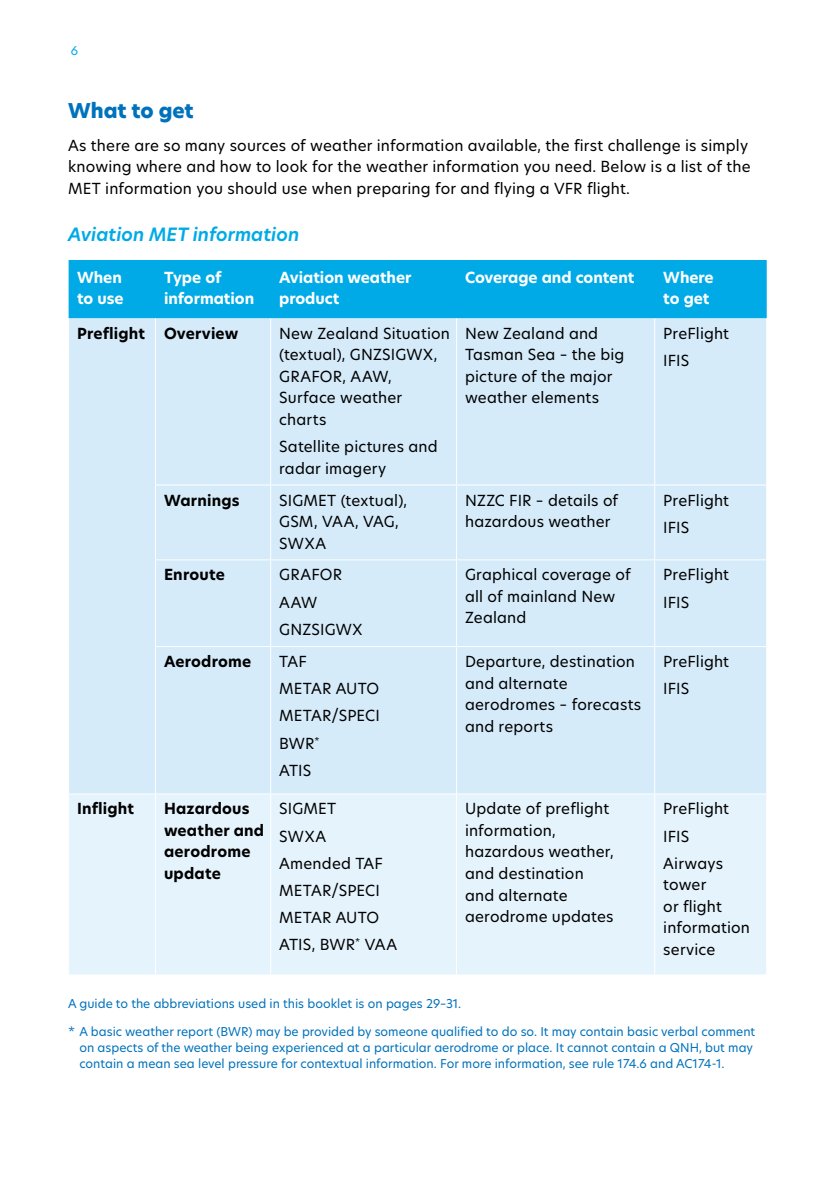
<style>
.page{position:relative;width:840px;height:1191px;background:#fff}
.page>*{position:absolute;margin:0;border:0;box-sizing:border-box;transform-origin:0 0}
.H2_Blue{font:800 20px "New Hero";color:#0072bc}
.H3_Blue{font:italic 600 18px "New Hero";color:#00aae7}
.Body{font:15px/21.6px "New Hero";letter-spacing:.01em;color:#000}
.Body-2{font:700 15px/21.6px "New Hero";letter-spacing:.015em;color:#000}
.Body_White{font:700 15px/21px "New Hero";letter-spacing:-.005em;color:#fff}
.Captions{font:12px/16px "New Hero";color:#0072bc}
.Folio_Blue{font:12px "New Hero";color:#00aae7}
</style>
<div class="page">
<div style="left:69px;top:260px;width:697px;height:58px;background:#00aae7"></div>
<div style="left:69px;top:318px;width:696px;height:475px;background:#d5ebfa"></div>
<div style="left:69px;top:794px;width:696px;height:180px;background:#e5f3fc"></div>
<hr style="left:155px;top:318px;width:1px;height:166px;background:#fff">
<hr style="left:270px;top:318px;width:1px;height:166px;background:#fff">
<hr style="left:456px;top:318px;width:1px;height:166px;background:#fff">
<hr style="left:654px;top:318px;width:1px;height:166px;background:#fff">
<hr style="left:155px;top:484px;width:115px;height:1px;background:#fff">
<hr style="left:155px;top:485px;width:1px;height:74px;background:#fff">
<hr style="left:270px;top:484px;width:186px;height:1px;background:#fff">
<hr style="left:270px;top:485px;width:1px;height:74px;background:#fff">
<hr style="left:456px;top:484px;width:198px;height:1px;background:#fff">
<hr style="left:456px;top:485px;width:1px;height:74px;background:#fff">
<hr style="left:654px;top:484px;width:112px;height:1px;background:#fff">
<hr style="left:654px;top:485px;width:1px;height:74px;background:#fff">
<hr style="left:155px;top:559px;width:115px;height:1px;background:#fff">
<hr style="left:155px;top:560px;width:1px;height:86px;background:#fff">
<hr style="left:270px;top:559px;width:186px;height:1px;background:#fff">
<hr style="left:270px;top:560px;width:1px;height:86px;background:#fff">
<hr style="left:456px;top:559px;width:198px;height:1px;background:#fff">
<hr style="left:456px;top:560px;width:1px;height:86px;background:#fff">
<hr style="left:654px;top:559px;width:112px;height:1px;background:#fff">
<hr style="left:654px;top:560px;width:1px;height:86px;background:#fff">
<hr style="left:155px;top:646px;width:115px;height:1px;background:#fff">
<hr style="left:155px;top:647px;width:1px;height:146px;background:#fff">
<hr style="left:270px;top:646px;width:186px;height:1px;background:#fff">
<hr style="left:270px;top:647px;width:1px;height:146px;background:#fff">
<hr style="left:456px;top:646px;width:198px;height:1px;background:#fff">
<hr style="left:456px;top:647px;width:1px;height:146px;background:#fff">
<hr style="left:654px;top:646px;width:112px;height:1px;background:#fff">
<hr style="left:654px;top:647px;width:1px;height:146px;background:#fff">
<hr style="left:155px;top:794px;width:1px;height:180px;background:#fff">
<hr style="left:270px;top:794px;width:1px;height:180px;background:#fff">
<hr style="left:456px;top:794px;width:1px;height:180px;background:#fff">
<hr style="left:654px;top:794px;width:1px;height:180px;background:#fff">
<p class="Folio_Blue" style="left:71px;top:42px;width:9px">6</p>
<p class="H2_Blue" style="left:68px;top:97px;width:127px">What to get</p>
<p class="Body" style="left:68px;top:134px;width:683px">As there are so many sources of weather information available, the first challenge is simply knowing where and how to look for the weather information you need. Below is a list of the<br>MET information you should use when preparing for and flying a VFR flight.</p>
<p class="H3_Blue" style="left:68px;top:222px;width:232px">Aviation MET information</p>
<p class="Body_White" style="left:77px;top:267px;width:48px">When to use</p>
<p class="Body_White" style="left:164px;top:267px;width:92px">Type of information</p>
<p class="Body_White" style="left:279px;top:267px;width:134px">Aviation weather product</p>
<p class="Body_White" style="left:465px;top:267px;width:171px">Coverage and content</p>
<p class="Body_White" style="left:663px;top:267px;width:52px">Where to get</p>
<p class="Body-2" style="left:77px;top:323px;width:69px">Preflight</p>
<p class="Body-2" style="left:164px;top:323px;width:76px">Overview</p>
<p class="Body" style="left:279px;top:322px;width:172px">New Zealand Situation (textual), GNZSIGWX,<br>GRAFOR, AAW,<br>Surface weather charts</p>
<p class="Body" style="left:279px;top:435px;width:160px">Satellite pictures and radar imagery</p>
<p class="Body" style="left:465px;top:322px;width:161px">New Zealand and<br>Tasman Sea – the big picture of the major weather elements</p>
<p class="Body" style="left:663px;top:322px;width:67px">PreFlight</p>
<p class="Body" style="left:663px;top:349px;width:28px">IFIS</p>
<p class="Body-2" style="left:164px;top:489px;width:77px">Warnings</p>
<p class="Body" style="left:279px;top:489px;width:129px">SIGMET (textual),<br>GSM, VAA, VAG,<br>SWXA</p>
<p class="Body" style="left:465px;top:489px;width:155px">NZZC FIR – details of hazardous weather</p>
<p class="Body" style="left:663px;top:489px;width:67px">PreFlight</p>
<p class="Body" style="left:663px;top:516px;width:28px">IFIS</p>
<p class="Body-2" style="left:164px;top:564px;width:62px">Enroute</p>
<p class="Body" style="left:279px;top:564px;width:64px">GRAFOR</p>
<p class="Body" style="left:279px;top:591px;width:39px">AAW</p>
<p class="Body" style="left:279px;top:618px;width:85px">GNZSIGWX</p>
<p class="Body-2" style="left:164px;top:651px;width:89px">Aerodrome</p>
<p class="Body" style="left:279px;top:650px;width:29px">TAF</p>
<p class="Body" style="left:279px;top:677px;width:102px">METAR AUTO</p>
<p class="Body" style="left:279px;top:705px;width:102px">METAR/SPECI</p>
<p class="Body" style="left:279px;top:732px;width:42px">BWR<sup>*</sup></p>
<p class="Body" style="left:279px;top:759px;width:34px">ATIS</p>
<p class="Body-2" style="left:77px;top:798px;width:58px">Inflight</p>
<p class="Body-2" style="left:164px;top:798px;width:102px">Hazardous weather and aerodrome update</p>
<p class="Body" style="left:279px;top:798px;width:59px">SIGMET</p>
<p class="Body" style="left:279px;top:825px;width:48px">SWXA</p>
<p class="Body" style="left:279px;top:852px;width:105px">Amended TAF</p>
<p class="Body" style="left:279px;top:879px;width:102px">METAR/SPECI</p>
<p class="Body" style="left:279px;top:906px;width:102px">METAR AUTO</p>
<p class="Body" style="left:279px;top:933px;width:119px">ATIS, BWR<sup>*</sup> VAA</p>
<p class="Body" style="left:465px;top:564px;width:167px">Graphical coverage of all of mainland New<br>Zealand</p>
<p class="Body" style="left:663px;top:564px;width:67px">PreFlight</p>
<p class="Body" style="left:663px;top:591px;width:28px">IFIS</p>
<p class="Body" style="left:465px;top:650px;width:177px">Departure, destination and alternate aerodromes – forecasts and reports</p>
<p class="Body" style="left:663px;top:650px;width:67px">PreFlight</p>
<p class="Body" style="left:663px;top:677px;width:28px">IFIS</p>
<p class="Body" style="left:465px;top:798px;width:150px">Update of preflight information, hazardous weather, and destination and alternate aerodrome updates</p>
<p class="Body" style="left:663px;top:798px;width:67px">PreFlight</p>
<p class="Body" style="left:663px;top:825px;width:28px">IFIS</p>
<p class="Body" style="left:663px;top:852px;width:88px">Airways tower<br>or flight information service</p>
<p class="Captions" style="left:68px;top:995px;width:394px">A guide to the abbreviations used in this booklet is on pages 29–31.</p>
<p class="Captions" style="left:79px;top:1023px;width:677px;text-indent:-11px">* A basic weather report (BWR) may be provided by someone qualified to do so. It may contain basic verbal comment on aspects of the weather being experienced at a particular aerodrome or place. It cannot contain a QNH, but may contain a mean sea level pressure for contextual information. For more information, see rule 174.6 and AC174-1.</p>
</div>
